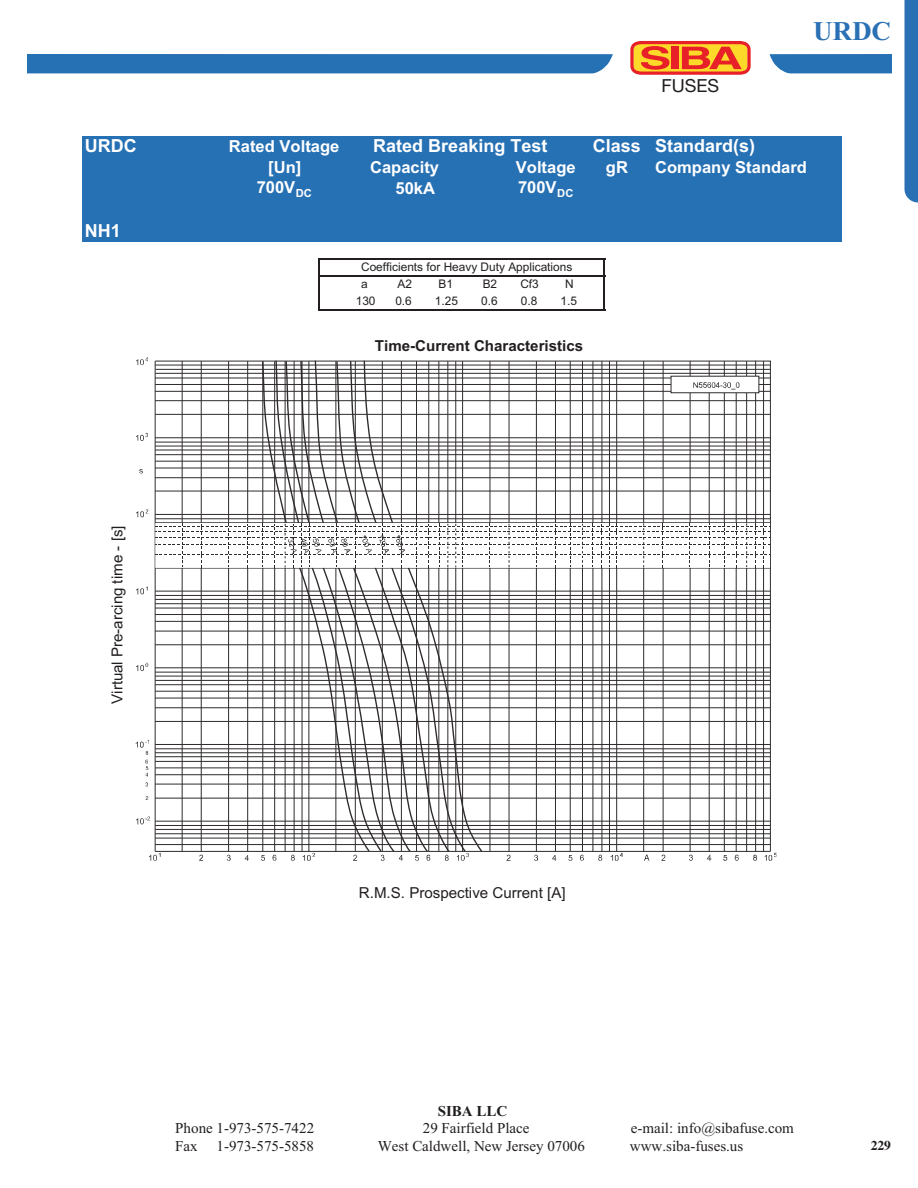
<style>
.page{position:relative;width:918px;height:1188px;background:#fff}
.page>*{position:absolute;margin:0;border:0;box-sizing:border-box;transform-origin:0 0}
.t1{font:700 27px "Times New Roman";color:#2a70b4}
.t2{font:18px "Arial Bold+T42";color:#fff}
.t3{font:18px "Helvetica Neue";color:#221e1f}
.t4{font:16.5px "Arial Bold+T42";color:#fff}
.t5{font:15.15px "Arial+T42";color:#231f20}
.t6{font:15.15px "Arial Bold+T42";color:#231f20}
.t7{font:15px "Times New Roman";color:#221e1f}
.t8{font:700 15px "Times New Roman";color:#221e1f}
.t9{font:700 13.5px "Times";color:#231f20}
.t10{font:11.85px/17px "Arial+T42";color:#231f20}
</style>
<div class="page">
<div style="left:27px;top:54px;width:586px;height:19px;background:#2670b4"></div>
<svg style="left:770px;top:54px;width:121px;height:19px;background:#3177b7"></svg>
<svg style="left:630px;top:41px;width:121px;height:34px;background:#f1752f"></svg>
<div style="left:82px;top:136px;width:760px;height:106px;background:#2670b4"></div>
<hr style="left:319px;top:258px;width:1px;height:52px;background:#231f20">
<hr style="left:604px;top:260px;width:1px;height:50px;background:#231f20">
<hr style="left:320px;top:258px;width:285px;height:2px;background:#231f20">
<hr style="left:320px;top:275px;width:285px;height:1px;background:#231f20">
<hr style="left:320px;top:309px;width:285px;height:1px;background:#231f20">
<svg style="left:154px;top:360px;width:617px;height:492px"></svg>
<hr style="left:155px;top:361px;width:1px;height:490px;background:#2f2b2c">
<hr style="left:308px;top:361px;width:1px;height:490px;background:#2f2b2c">
<svg style="left:136px;top:357px;width:12px;height:8px"></svg>
<svg style="left:136px;top:433px;width:12px;height:8px"></svg>
<svg style="left:139px;top:469px;width:4px;height:4px"></svg>
<svg style="left:136px;top:509px;width:12px;height:8px"></svg>
<svg style="left:136px;top:586px;width:12px;height:8px"></svg>
<svg style="left:136px;top:663px;width:12px;height:8px"></svg>
<svg style="left:136px;top:816px;width:14px;height:8px"></svg>
<svg style="left:149px;top:853px;width:12px;height:8px"></svg>
<svg style="left:136px;top:740px;width:13px;height:47px"></svg>
<svg style="left:611px;top:853px;width:12px;height:8px"></svg>
<svg style="left:765px;top:853px;width:12px;height:8px"></svg>
<svg style="left:644px;top:855px;width:5px;height:6px"></svg>
<svg style="left:199px;top:853px;width:403px;height:8px"></svg>
<svg style="left:661px;top:855px;width:96px;height:6px"></svg>
<svg style="left:155px;top:523px;width:615px;height:44px"></svg>
<div style="left:671px;top:376px;width:88px;height:17px;background:#fff"></div>
<div style="left:671px;top:376px;width:88px;height:17px;border:1px solid #2f2b2c"></div>
<svg style="left:693px;top:382px;width:46px;height:8px"></svg>
<div style="left:905px;top:0;width:13px;height:202px;background:#2a70b4"></div>
<p class="t3" style="left:662px;top:75px;width:59px">FUSES</p>
<p class="t2" style="left:85px;top:139px;width:53px">URDC</p>
<p class="t2" style="left:655px;top:139px;width:102px">Standard(s)</p>
<p class="t2" style="left:373px;top:139px;width:176px">Rated Breaking Test</p>
<p class="t2" style="left:593px;top:139px;width:50px">Class</p>
<p class="t4" style="left:229px;top:140px;width:112px">Rated Voltage</p>
<h1 class="t1" style="left:813px;top:22px;width:79px">URDC</h1>
<p class="t2" style="left:85px;top:224px;width:37px">NH1</p>
<p class="t5" style="left:112px;top:704px;width:180px;rotate:-90deg">Virtual Pre-arcing time - [s]</p>
<p class="t4" style="left:268px;top:161px;width:35px">[Un]</p>
<p class="t4" style="left:257px;top:182px;width:57px">700V<sub>DC</sub></p>
<p class="t4" style="left:370px;top:161px;width:71px">Capacity</p>
<p class="t4" style="left:395px;top:182px;width:41px">50kA</p>
<p class="t4" style="left:516px;top:161px;width:61px">Voltage</p>
<p class="t4" style="left:518px;top:182px;width:57px">700V<sub>DC</sub></p>
<p class="t4" style="left:606px;top:161px;width:24px">gR</p>
<p class="t10" style="left:361px;top:260px;width:213px">Coefficients for Heavy Duty Applications a</p>
<p class="t10" style="left:398px;top:277px;width:16px">A2</p>
<p class="t10" style="left:438px;top:277px;width:16px">B1</p>
<p class="t10" style="left:483px;top:277px;width:16px">B2</p>
<p class="t10" style="left:520px;top:277px;width:20px">Cf3</p>
<p class="t10" style="left:565px;top:277px;width:10px">N</p>
<p class="t10" style="left:356px;top:293px;width:21px">130</p>
<p class="t10" style="left:395px;top:293px;width:18px">0.6</p>
<p class="t10" style="left:435px;top:293px;width:25px">1.25</p>
<p class="t10" style="left:481px;top:293px;width:18px">0.6</p>
<p class="t10" style="left:521px;top:293px;width:18px">0.8</p>
<p class="t10" style="left:561px;top:293px;width:18px">1.5</p>
<p class="t6" style="left:375px;top:340px;width:210px">Time-Current Characteristics</p>
<p class="t4" style="left:655px;top:161px;width:153px">Company Standard</p>
<p class="t5" style="left:359px;top:887px;width:208px">R.M.S. Prospective Current [A]</p>
<p class="t8" style="left:438px;top:1102px;width:71px">SIBA LLC</p>
<p class="t7" style="left:175px;top:1119px;width:140px">Phone 1-973-575-7422</p>
<p class="t7" style="left:423px;top:1119px;width:108px">29 Fairfield Place</p>
<p class="t7" style="left:631px;top:1119px;width:165px">e-mail: info@sibafuse.com</p>
<p class="t7" style="left:175px;top:1137px;width:140px">Fax 1-973-575-5858</p>
<p class="t7" style="left:378px;top:1137px;width:209px">West Caldwell, New Jersey 07006</p>
<p class="t7" style="left:630px;top:1137px;width:115px">www.siba-fuses.us</p>
<p class="t9" style="left:871px;top:1140px;width:22px">229</p>
</div>
